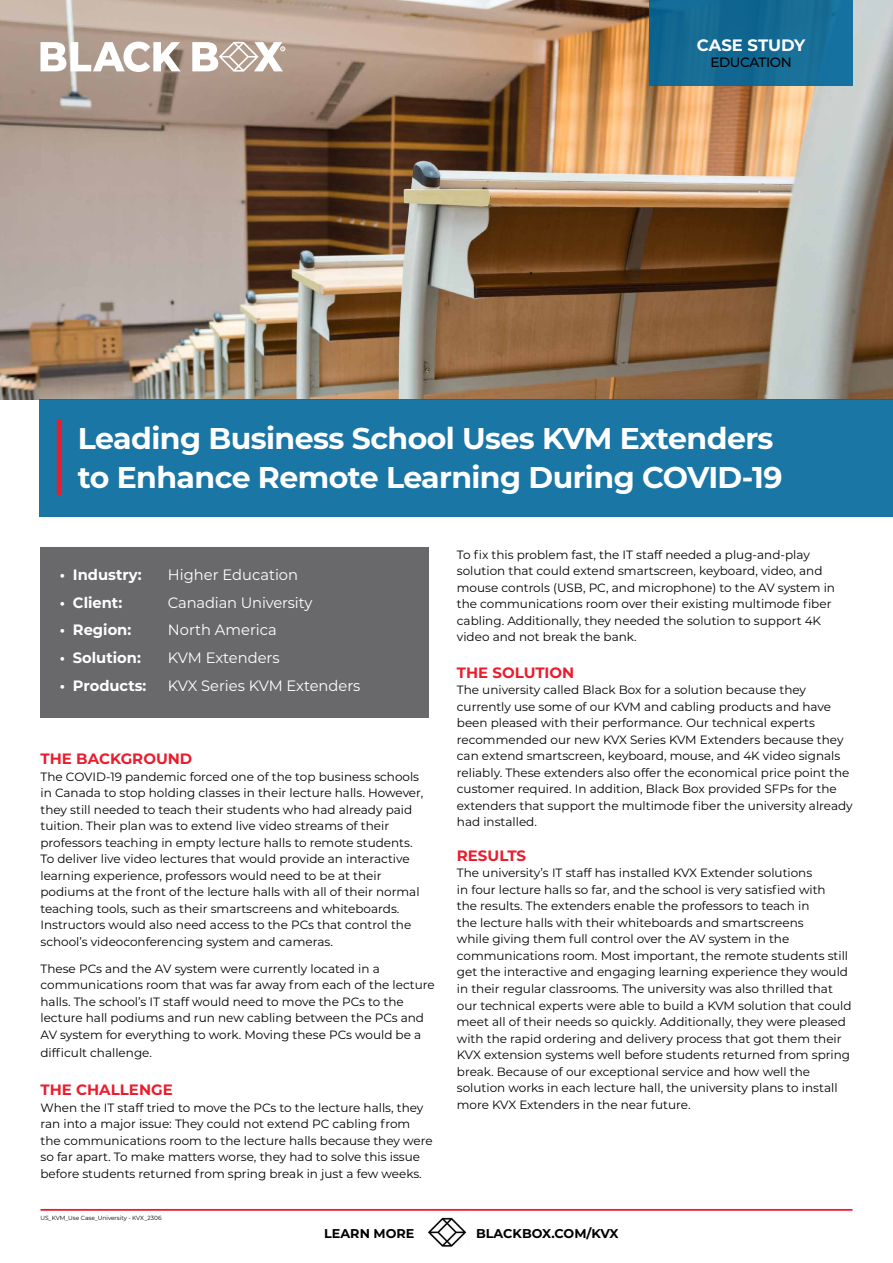
<style>
.page{position:relative;width:893px;height:1263px;background:#fff}
.page>*{position:absolute;margin:0;border:0;box-sizing:border-box;transform-origin:0 0}
.t1{font:700 30px/39px "Montserrat";letter-spacing:-.02em;color:#fff}
.t2{font:700 16.5px "Montserrat";letter-spacing:-.01em;color:#fff}
.t3{font:15px "Montserrat";color:#fff}
.t4{font:700 15px "Montserrat";color:#fff}
.t5{font:700 15px "Montserrat";color:#e91d2d}
.t6{font:500 13.5px "Montserrat";letter-spacing:-.025em;color:#000}
.t7{font:700 12.75px "Montserrat";color:#000}
.t8{font:700 12.75px "Montserrat";color:#000101}
.t9{font:12px/16.5px "Montserrat";color:#000}
.t10{font:6px "Montserrat";color:#000}
</style>
<div class="page">
<hr style="left:40px;top:1209px;width:812px;height:2px;background:#e91d2d">
<img style="left:427px;top:1217px;width:40px;height:30px">
<img style="left:0;top:0;width:893px;height:399px">
<div style="left:649px;top:0;width:204px;height:86px;background:linear-gradient(to right,#11668f,#17709b)"></div>
<div style="left:40px;top:399px;width:853px;height:118px;background:#1a76a5"></div>
<hr style="left:57px;top:419px;width:4px;height:76px;background:#e91d2d">
<div style="left:40px;top:547px;width:389px;height:171px;background:#69696b"></div>
<svg style="left:41px;top:42px;width:140px;height:30px"></svg>
<svg style="left:192px;top:42px;width:93px;height:30px"></svg>
<h2 class="t2" style="left:697px;top:33px;width:110px">CASE STUDY</h2>
<p class="t6" style="left:710px;top:53px;width:83px">EDUCATION</p>
<h1 class="t1" style="left:78px;top:417px;width:706px">Leading Business School Uses KVM Extenders to Enhance Remote Learning During COVID-19</h1>
<p class="t4" style="left:60px;top:564px;width:83px">• Industry:</p>
<p class="t3" style="left:168px;top:564px;width:132px">Higher Education</p>
<p class="t4" style="left:60px;top:591px;width:64px">• Client:</p>
<p class="t3" style="left:168px;top:592px;width:146px">Canadian University</p>
<p class="t4" style="left:60px;top:619px;width:73px">• Region:</p>
<p class="t3" style="left:168px;top:620px;width:110px">North America</p>
<p class="t4" style="left:60px;top:647px;width:82px">• Solution:</p>
<p class="t3" style="left:168px;top:647px;width:113px">KVM Extenders</p>
<p class="t4" style="left:60px;top:675px;width:88px">• Products:</p>
<p class="t3" style="left:168px;top:675px;width:194px">KVX Series KVM Extenders</p>
<p class="t5" style="left:40px;top:748px;width:153px">THE BACKGROUND</p>
<p class="t9" style="left:40px;top:768px;width:384px">The COVID-19 pandemic forced one of the top business schools in Canada to stop holding classes in their lecture halls. However, they still needed to teach their students who had already paid tuition. Their plan was to extend live video streams of their professors teaching in empty lecture halls to remote students.<br>To deliver live video lectures that would provide an interactive learning experience, professors would need to be at their podiums at the front of the lecture halls with all of their normal teaching tools, such as their smartscreens and whiteboards.<br>Instructors would also need access to the PCs that control the school’s videoconferencing system and cameras.</p>
<p class="t9" style="left:40px;top:960px;width:396px">These PCs and the AV system were currently located in a communications room that was far away from each of the lecture halls. The school’s IT staff would need to move the PCs to the lecture hall podiums and run new cabling between the PCs and AV system for everything to work. Moving these PCs would be a</p>
<p class="t9" style="left:40px;top:1044px;width:113px">difficult challenge.</p>
<p class="t5" style="left:40px;top:1079px;width:134px">THE CHALLENGE</p>
<p class="t9" style="left:40px;top:1098px;width:394px">When the IT staff tried to move the PCs to the lecture halls, they ran into a major issue: They could not extend PC cabling from the communications room to the lecture halls because they were so far apart. To make matters worse, they had to solve this issue before students returned from spring break in just a few weeks.</p>
<p class="t10" style="left:40px;top:1214px;width:123px">US_KVM_Use Case_University - KVX_2306</p>
<p class="t9" style="left:457px;top:546px;width:380px">To fix this problem fast, the IT staff needed a plug-and-play solution that could extend smartscreen, keyboard, video, and mouse controls (USB, PC, and microphone) to the AV system in the communications room over their existing multimode fiber cabling. Additionally, they needed the solution to support 4K video and not break the bank.</p>
<p class="t5" style="left:457px;top:662px;width:119px">THE SOLUTION</p>
<p class="t9" style="left:457px;top:681px;width:397px">The university called Black Box for a solution because they currently use some of our KVM and cabling products and have been pleased with their performance. Our technical experts recommended our new KVX Series KVM Extenders because they can extend smartscreen, keyboard, mouse, and 4K video signals reliably. These extenders also offer the economical price point the customer required. In addition, Black Box provided SFPs for the extenders that support the multimode fiber the university already had installed.</p>
<p class="t5" style="left:457px;top:845px;width:71px">RESULTS</p>
<p class="t9" style="left:457px;top:864px;width:396px">The university’s IT staff has installed KVX Extender solutions<br>in four lecture halls so far, and the school is very satisfied with<br>the results. The extenders enable the professors to teach in<br>the lecture halls with their whiteboards and smartscreens<br>while giving them full control over the AV system in the communications room. Most important, the remote students still get the interactive and engaging learning experience they would in their regular classrooms. The university was also thrilled that our technical experts were able to build a KVM solution that could meet all of their needs so quickly. Additionally, they were pleased with the rapid ordering and delivery process that got them their KVX extension systems well before students returned from spring break. Because of our exceptional service and how well the solution works in each lecture hall, the university plans to install more KVX Extenders in the near future.</p>
<p class="t8" style="left:324px;top:1224px;width:92px">LEARN MORE</p>
<p class="t7" style="left:476px;top:1224px;width:144px">BLACKBOX.COM/KVX</p>
</div>
